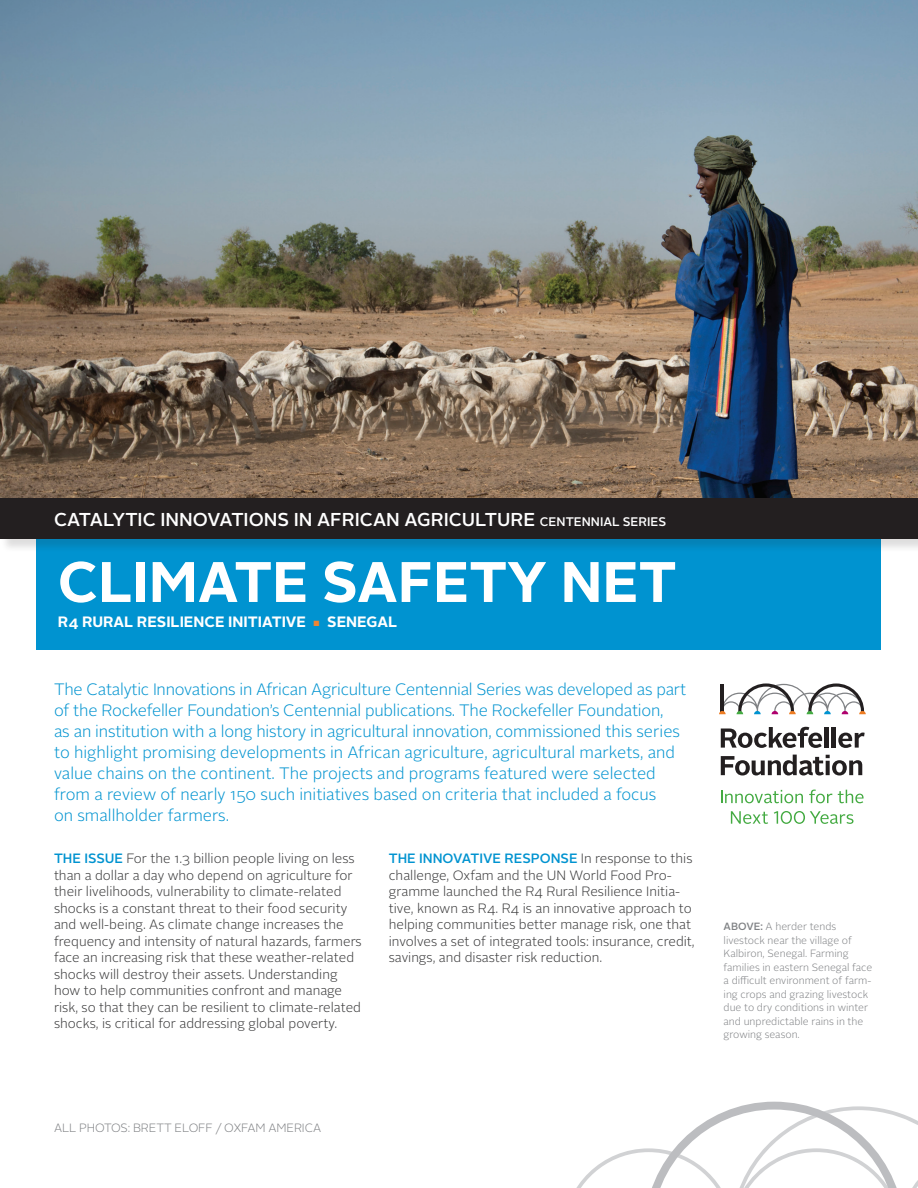
<style>
.page{position:relative;width:918px;height:1188px;background:#fff}
.page>*{position:absolute;margin:0;border:0;box-sizing:border-box;transform-origin:0 0}
.Body{font:700 57px "Alright Sans";color:#fff}
.Body-2{font:500 18.6px "Alright Sans";color:#fff}
.Deck{font:300 16.5px/21px "Alright Sans";letter-spacing:-.01em;color:#0093d0}
.Body-3{font:700 15px "Alright Sans";color:#fff}
.Body-4{font:300 13.5px/16.5px "Alright Sans";color:#383839}
.t1{font:300 12px "Alright Sans";letter-spacing:-.01em;color:#808285}
.t2{font:300 10.5px/13.5px "Alright Sans";color:#808285}
.s1{font-size:12.45px}
.s2{font-size:7.5px;color:#ef8533}
.s3{font-weight:500;color:#0093d0}
.s4{font-weight:500}
</style>
<div class="page">
<svg style="left:721px;top:790px;width:82px;height:13px"></svg>
<svg style="left:809px;top:790px;width:23px;height:13px"></svg>
<svg style="left:838px;top:790px;width:26px;height:13px"></svg>
<svg style="left:731px;top:811px;width:37px;height:13px"></svg>
<svg style="left:774px;top:811px;width:79px;height:13px"></svg>
<svg style="left:721px;top:727px;width:101px;height:21px"></svg>
<hr style="left:825px;top:727px;width:4px;height:21px;background:#231f20">
<hr style="left:832px;top:727px;width:4px;height:21px;background:#231f20">
<svg style="left:838px;top:733px;width:27px;height:15px"></svg>
<svg style="left:721px;top:755px;width:141px;height:21px"></svg>
<svg style="left:719px;top:683px;width:147px;height:31px"></svg>
<svg style="left:576px;top:1102px;width:342px;height:86px"></svg>
<img style="left:0;top:0;width:918px;height:499px">
<div style="left:36px;top:538px;width:844px;height:112px;background:#0093d0"></div>
<div style="left:1px;top:500px;width:917px;height:53px;background:#231f20;opacity:.15"></div>
<div style="left:0;top:499px;width:918px;height:40px;background:#231f20"></div>
<p class="Body-2" style="left:54px;top:506px;width:614px">CATALYTIC INNOVATIONS IN AFRICAN AGRICULTURE <span class="s1">CENTENNIAL SERIES</span></p>
<p class="Body" style="left:58px;top:542px;width:620px">CLIMATE SAFETY NET</p>
<p class="Body-3" style="left:58px;top:612px;width:341px">R4 RURAL RESILIENCE INITIATIVE <span class="s2">■</span> SENEGAL</p>
<p class="Deck" style="left:54px;top:680px;width:634px">The Catalytic Innovations in African Agriculture Centennial Series was developed as part of the Rockefeller Foundation’s Centennial publications. The Rockefeller Foundation,<br>as an institution with a long history in agricultural innovation, commissioned this series to highlight promising developments in African agriculture, agricultural markets, and value chains on the continent. The projects and programs featured were selected from a review of nearly 150 such initiatives based on criteria that included a focus<br>on smallholder farmers.</p>
<p class="Body-4" style="left:54px;top:851px;width:309px"><span class="s3">THE ISSUE</span> For the 1.3 billion people living on less than a dollar a day who depend on agriculture for their livelihoods, vulnerability to climate-related shocks is a constant threat to their food security and well-being. As climate change increases the frequency and intensity of natural hazards, farmers face an increasing risk that these weather-related shocks will destroy their assets. Understanding how to help communities confront and manage risk, so that they can be resilient to climate-related shocks, is critical for addressing global poverty.</p>
<p class="Body-4" style="left:389px;top:851px;width:307px"><span class="s3">THE INNOVATIVE RESPONSE</span> In response to this challenge, Oxfam and the UN World Food Pro&shy;gramme launched the R4 Rural Resilience Initia&shy;tive, known as R4. R4 is an innovative approach to helping communities better manage risk, one that involves a set of integrated tools: insurance, credit, savings, and disaster risk reduction.</p>
<p class="t2" style="left:724px;top:920px;width:150px"><span class="s4">ABOVE:</span> A herder tends livestock near the village of<br>Kalbiron, Senegal. Farming families in eastern Senegal face a difficult environment of farm&shy;ing crops and grazing livestock due to dry conditions in winter and unpredictable rains in the growing season.</p>
<p class="t1" style="left:54px;top:1120px;width:269px">ALL PHOTOS: BRETT ELOFF / OXFAM AMERICA</p>
</div>
